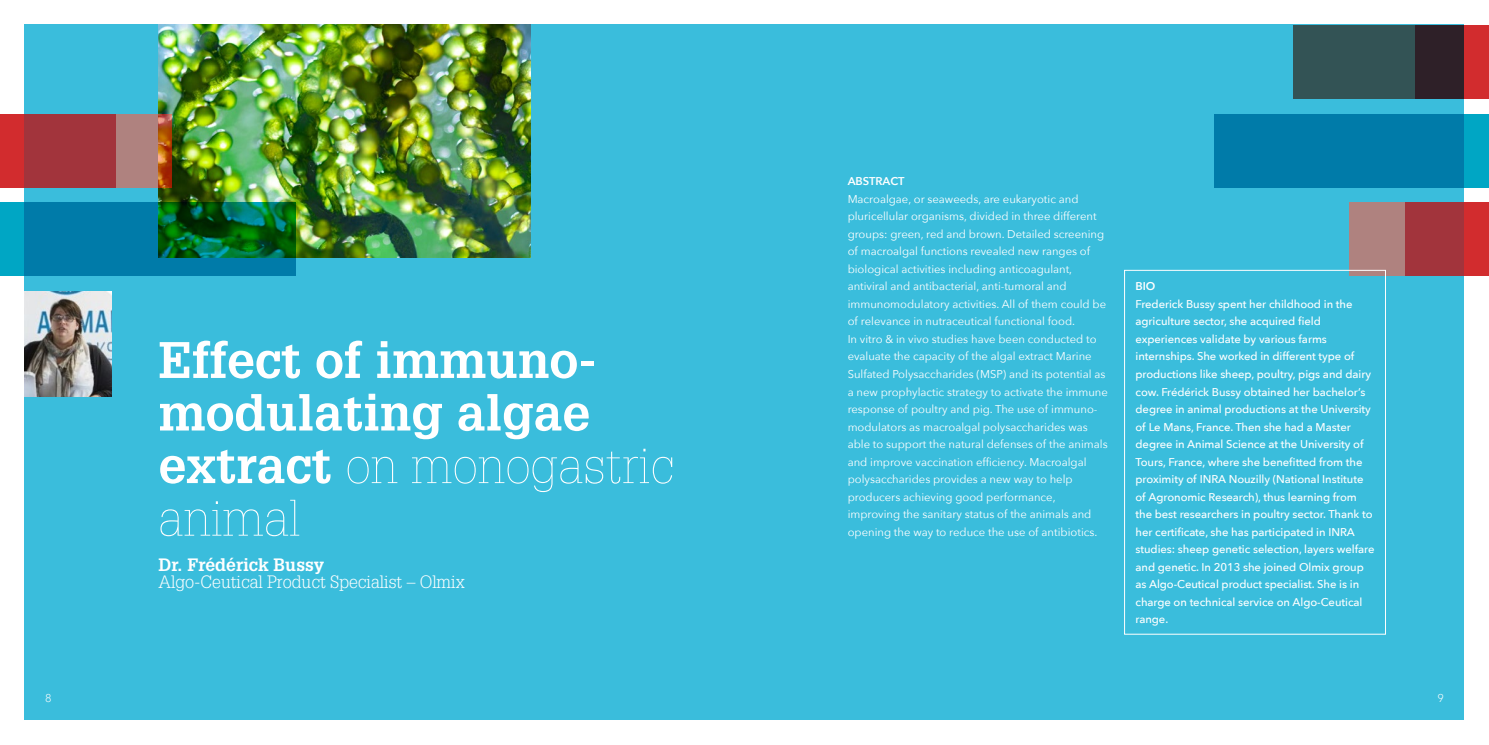
<style>
.page{position:relative;width:1489px;height:745px;background:#fff}
.page>*{position:absolute;margin:0;border:0;box-sizing:border-box;transform-origin:0 0}
.t1{font:700 50px/52.5px "Glypha";color:#fff}
.t2{font:300 17.5px "Glypha";color:#fff}
.t3{font:700 17.5px "Glypha";color:#fff}
.t4{font:11.25px/17.5px "Avenir Next";color:#fff}
.t5{font:500 11.25px/17.5px "Avenir Next";letter-spacing:-.005em;color:#fff}
.t6{font:600 11.25px "Avenir Next";letter-spacing:-.005em;color:#fff}
.t7{font:300 11.25px "Avenir Next LT Pro";color:#fff}
.s1{font-weight:100}
</style>
<div class="page">
<div style="left:25px;top:25px;width:1438px;height:694px;background:#3abddc"></div>
<img style="left:158px;top:25px;width:372px;height:232px">
<div style="left:1349px;top:202px;width:139px;height:74px;background:#af827f"></div>
<svg style="left:1405px;top:202px;width:83px;height:74px;background:#af3137"></svg>
<svg style="left:116px;top:113px;width:55px;height:74px;background:#af7768"></svg>
<svg style="left:0;top:113px;width:116px;height:74px;background:#aa343b"></svg>
<div style="left:1293px;top:25px;width:195px;height:73px;background:#335355"></div>
<svg style="left:1415px;top:25px;width:73px;height:73px;background:#632329"></svg>
<svg style="left:1214px;top:113px;width:274px;height:74px;background:#017fac"></svg>
<svg style="left:0;top:202px;width:295px;height:74px;background:#00767e"></svg>
<div style="left:1124px;top:270px;width:261px;height:364px;border:1px solid #fff"></div>
<img style="left:25px;top:291px;width:87px;height:105px">
<h1 class="t1" style="left:158px;top:332px;width:518px">Effect of immuno&shy;modulating algae extract <span class="s1">on monogastric animal</span></h1>
<h2 class="t3" style="left:158px;top:553px;width:167px">Dr. Frédérick Bussy</h2>
<h2 class="t2" style="left:158px;top:571px;width:308px">Algo-Ceutical Product Specialist – Olmix</h2>
<p class="t6" style="left:847px;top:171px;width:58px">ABSTRACT</p>
<p class="t4" style="left:847px;top:189px;width:262px">Macroalgae, or seaweeds, are eukaryotic and pluricellular organisms, divided in three different groups: green, red and brown. Detailed screening of macroalgal functions revealed new ranges of biological activities including anticoagulant, antiviral and antibacterial, anti-tumoral and immunomodulatory activities. All of them could be of relevance in nutraceutical functional food.<br>In vitro &amp; in vivo studies have been conducted to evaluate the capacity of the algal extract Marine Sulfated Polysaccharides (MSP) and its potential as a new prophylactic strategy to activate the immune response of poultry and pig. The use of immuno&shy;modulators as macroalgal polysaccharides was able to support the natural defenses of the animals and improve vaccination efficiency. Macroalgal polysaccharides provides a new way to help producers achieving good performance, improving the sanitary status of the animals and opening the way to reduce the use of antibiotics.</p>
<p class="t6" style="left:1135px;top:276px;width:21px">BIO</p>
<p class="t5" style="left:1135px;top:294px;width:240px">Frederick Bussy spent her childhood in the agriculture sector, she acquired field experiences validate by various farms internships. She worked in different type of productions like sheep, poultry, pigs and dairy cow. Frédérick Bussy obtained her bachelor’s degree in animal productions at the University of Le Mans, France. Then she had a Master degree in Animal Science at the University of Tours, France, where she benefitted from the proximity of INRA Nouzilly (National Institute of Agronomic Research), thus learning from the best researchers in poultry sector. Thank to her certificate, she has participated in INRA studies: sheep genetic selection, layers welfare and genetic. In 2013 she joined Olmix group as Algo-Ceutical product specialist. She is in charge on technical service on Algo-Ceutical range.</p>
<p class="t7" style="left:45px;top:691px;width:8px">8</p>
<p class="t7" style="left:1437px;top:691px;width:8px">9</p>
</div>
